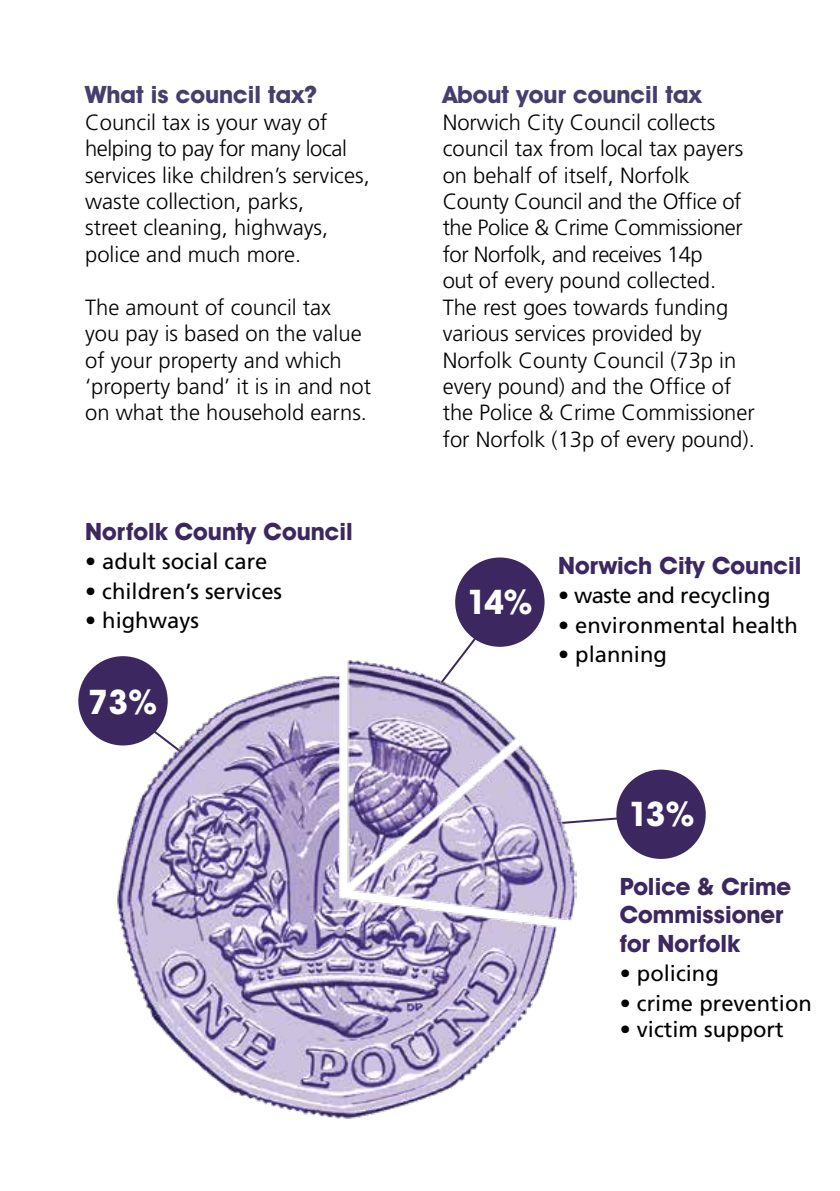
<style>
.page{position:relative;width:840px;height:1191px;background:#fff}
.page>*{position:absolute;margin:0;border:0;box-sizing:border-box;transform-origin:0 0}
.t1{font:700 34px "Avant Garde IT Cby BT";color:#fff}
.t2{font:700 24px/28.8px "Avant Garde IT Cby BT";color:#3c2761}
.t3{font:700 24px "Avant Garde IT Cby BT";color:#463e6e}
.t4{font:300 22px/26.4px "Frutiger";color:#000}
.t5{font:22px "Frutiger";color:#000}
</style>
<div class="page">
<div style="left:78px;top:656px;width:90px;height:89px;background:#3c2761;border-radius:50%"></div>
<div style="left:455px;top:557px;width:89px;height:90px;background:#3c2761;border-radius:50%"></div>
<div style="left:616px;top:769px;width:89px;height:90px;background:#3c2761;border-radius:50%"></div>
<svg style="left:576px;top:816px;width:42px;height:9px"></svg>
<svg style="left:460px;top:634px;width:18px;height:22px"></svg>
<img style="left:113px;top:656px;width:463px;height:463px">
<p class="t3" style="left:85px;top:80px;width:233px">What is council tax?</p>
<p class="t4" style="left:85px;top:109px;width:286px">Council tax is your way of helping to pay for many local services like children’s services, waste collection, parks,<br>street cleaning, highways, police and much more.</p>
<p class="t4" style="left:85px;top:294px;width:287px">The amount of council tax<br>you pay is based on the value of your property and which ‘property band’ it is in and not on what the household earns.</p>
<p class="t2" style="left:85px;top:517px;width:269px">Norfolk County Council</p>
<p class="t5" style="left:85px;top:549px;width:184px">• adult social care</p>
<p class="t5" style="left:85px;top:578px;width:198px">• children’s services</p>
<p class="t5" style="left:85px;top:607px;width:115px">• highways</p>
<h1 class="t1" style="left:88px;top:681px;width:71px">73%</h1>
<p class="t3" style="left:442px;top:80px;width:260px">About your council tax</p>
<p class="t4" style="left:442px;top:109px;width:313px">Norwich City Council collects council tax from local tax payers on behalf of itself, Norfolk<br>County Council and the Office of the Police &amp; Crime Commissioner for Norfolk, and receives 14p<br>out of every pound collected.<br>The rest goes towards funding various services provided by<br>Norfolk County Council (73p in every pound) and the Office of the Police &amp; Crime Commissioner for Norfolk (13p of every pound).</p>
<h1 class="t1" style="left:466px;top:581px;width:68px">14%</h1>
<p class="t2" style="left:557px;top:551px;width:245px">Norwich City Council</p>
<p class="t5" style="left:557px;top:583px;width:214px">• waste and recycling</p>
<p class="t5" style="left:557px;top:612px;width:241px">• environmental health</p>
<p class="t5" style="left:557px;top:641px;width:110px">• planning</p>
<h1 class="t1" style="left:627px;top:793px;width:68px">13%</h1>
<p class="t2" style="left:619px;top:871px;width:173px">Police &amp; Crime<br>Commissioner for Norfolk</p>
<p class="t5" style="left:619px;top:961px;width:100px">• policing</p>
<p class="t5" style="left:619px;top:990px;width:193px">• crime prevention</p>
<p class="t5" style="left:619px;top:1016px;width:165px">• victim support</p>
</div>
